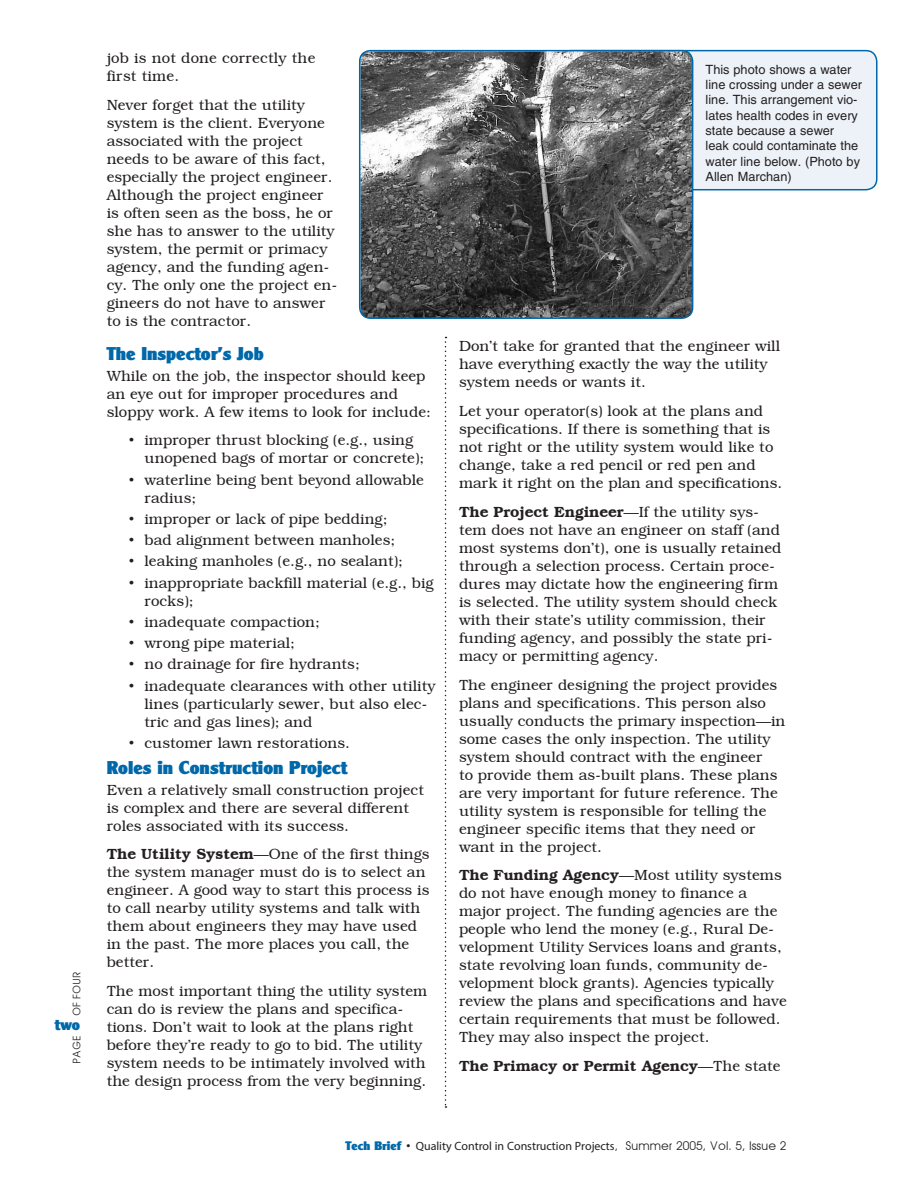
<style>
.page{position:relative;width:918px;height:1188px;background:#fff}
.page>*{position:absolute;margin:0;border:0;box-sizing:border-box;transform-origin:0 0}
.Sub_Headline{font:18px "Hemmert";color:#0068a9}
.Body{font:300 15px/18px "Bookman";color:#231f20}
.Body_BULLETS{font:300 15px/18px "Bookman";color:#231f20}
.Body-2{font:600 15px "Bookman";color:#231f20}
.t1{font:15px "Hemmert";color:#0068a9}
.t2{font:12.75px/15.3px "Helvetica";color:#231f20}
.t3{font:12px "Myriad Pro";color:#231f20}
.t4{font:10.5px "Avant Garde";color:#231f20}
.s1{font-weight:600}
.s2{font-weight:300}
.s3{font-family:"Hemmert";color:#0068a9}
.s4{font-family:"Avant Garde"}
</style>
<div class="page">
<div style="left:560px;top:51px;width:317px;height:139px;background:#edf2f8;border-radius:11px"></div>
<div style="left:559px;top:50px;width:319px;height:140px;border:2px solid #0068a9;border-radius:11px"></div>
<svg style="left:445px;top:337px;width:2px;height:771px"></svg>
<img style="left:360px;top:51px;width:333px;height:267px">
<div style="left:359px;top:50px;width:334px;height:269px;border:2px solid #0068a9;border-radius:11px"></div>
<p class="t4" style="left:71px;top:1016px;width:46px;rotate:-90deg">OF FOUR</p>
<p class="t1" style="left:55px;top:1018px;width:27px">two</p>
<p class="t4" style="left:71px;top:1064px;width:30px;rotate:-90deg">PAGE</p>
<p class="Body" style="left:107px;top:49px;width:210px">job is not done correctly the first time.</p>
<p class="Body" style="left:107px;top:96px;width:232px">Never forget that the utility system is the client. Everyone associated with the project needs to be aware of this fact, especially the project engineer.<br>Although the project engineer is often seen as the boss, he or she has to answer to the utility system, the permit or primacy agency, and the funding agen&shy;cy. The only one the project en&shy;gineers do not have to answer to is the contractor.</p>
<p class="Sub_Headline" style="left:107px;top:346px;width:159px">The Inspector’s Job</p>
<p class="Body" style="left:107px;top:367px;width:326px">While on the job, the inspector should keep an eye out for improper procedures and sloppy work. A few items to look for include:</p>
<p class="Body_BULLETS" style="left:144px;top:431px;width:281px;text-indent:-16px">• improper thrust blocking (e.g., using unopened bags of mortar or concrete);</p>
<p class="Body_BULLETS" style="left:144px;top:471px;width:281px;text-indent:-16px">• waterline being bent beyond allowable radius;</p>
<p class="Body_BULLETS" style="left:128px;top:510px;width:261px">• improper or lack of pipe bedding;</p>
<p class="Body_BULLETS" style="left:128px;top:531px;width:268px">• bad alignment between manholes;</p>
<p class="Body_BULLETS" style="left:128px;top:552px;width:276px">• leaking manholes (e.g., no sealant);</p>
<p class="Body_BULLETS" style="left:144px;top:574px;width:291px;text-indent:-16px">• inappropriate backfill material (e.g., big rocks);</p>
<p class="Body_BULLETS" style="left:128px;top:613px;width:193px">• inadequate compaction;</p>
<p class="Body_BULLETS" style="left:128px;top:634px;width:168px">• wrong pipe material;</p>
<p class="Body_BULLETS" style="left:128px;top:655px;width:233px">• no drainage for fire hydrants;</p>
<p class="Body_BULLETS" style="left:144px;top:677px;width:293px;text-indent:-16px">• inadequate clearances with other utility lines (particularly sewer, but also elec&shy;tric and gas lines); and</p>
<p class="Body_BULLETS" style="left:128px;top:734px;width:223px">• customer lawn restorations.</p>
<p class="Sub_Headline" style="left:107px;top:760px;width:242px">Roles in Construction Project</p>
<p class="Body" style="left:107px;top:781px;width:319px">Even a relatively small construction project is complex and there are several different roles associated with its success.</p>
<p class="Body" style="left:107px;top:845px;width:325px"><span class="s1">The Utility System</span>—One of the first things the system manager must do is to select an engineer. A good way to start this process is to call nearby utility systems and talk with them about engineers they may have used in the past. The more places you call, the better.</p>
<p class="Body" style="left:107px;top:982px;width:322px">The most important thing the utility system can do is review the plans and specifica&shy;tions. Don’t wait to look at the plans right before they’re ready to go to bid. The utility system needs to be intimately involved with the design process from the very beginning.</p>
<p class="t2" style="left:706px;top:62px;width:158px">This photo shows a water line crossing under a sewer line. This arrangement vio&shy;lates health codes in every state because a sewer<br>leak could contaminate the water line below. (Photo by<br>Allen Marchan)</p>
<p class="Body" style="left:459px;top:337px;width:323px">Don’t take for granted that the engineer will have everything exactly the way the utility system needs or wants it.</p>
<p class="Body" style="left:459px;top:402px;width:325px">Let your operator(s) look at the plans and specifications. If there is something that is not right or the utility system would like to change, take a red pencil or red pen and mark it right on the plan and specifications.</p>
<p class="Body" style="left:459px;top:503px;width:324px"><span class="s1">The Project Engineer</span>—If the utility sys&shy;tem does not have an engineer on staff (and most systems don’t), one is usually retained through a selection process. Certain proce&shy;dures may dictate how the engineering firm is selected. The utility system should check with their state’s utility commission, their funding agency, and possibly the state pri&shy;macy or permitting agency.</p>
<p class="Body" style="left:459px;top:675px;width:328px">The engineer designing the project provides plans and specifications. This person also usually conducts the primary inspection—in some cases the only inspection. The utility system should contract with the engineer<br>to provide them as-built plans. These plans are very important for future reference. The utility system is responsible for telling the engineer specific items that they need or want in the project.</p>
<p class="Body" style="left:459px;top:866px;width:329px"><span class="s1">The Funding Agency</span>—Most utility systems do not have enough money to finance a major project. The funding agencies are the people who lend the money (e.g., Rural De&shy;velopment Utility Services loans and grants, state revolving loan funds, community de&shy;velopment block grants). Agencies typically review the plans and specifications and have certain requirements that must be followed.<br>They may also inspect the project.</p>
<p class="Body-2" style="left:459px;top:1057px;width:323px">The Primacy or Permit Agency<span class="s2">—The state</span></p>
<p class="t3" style="left:345px;top:1139px;width:443px"><span class="s3">Tech Brief</span> <span class="s4">•</span> Quality Control in Construction Projects<span class="s4">, Summer 2005, Vol. 5, Issue 2</span></p>
</div>
